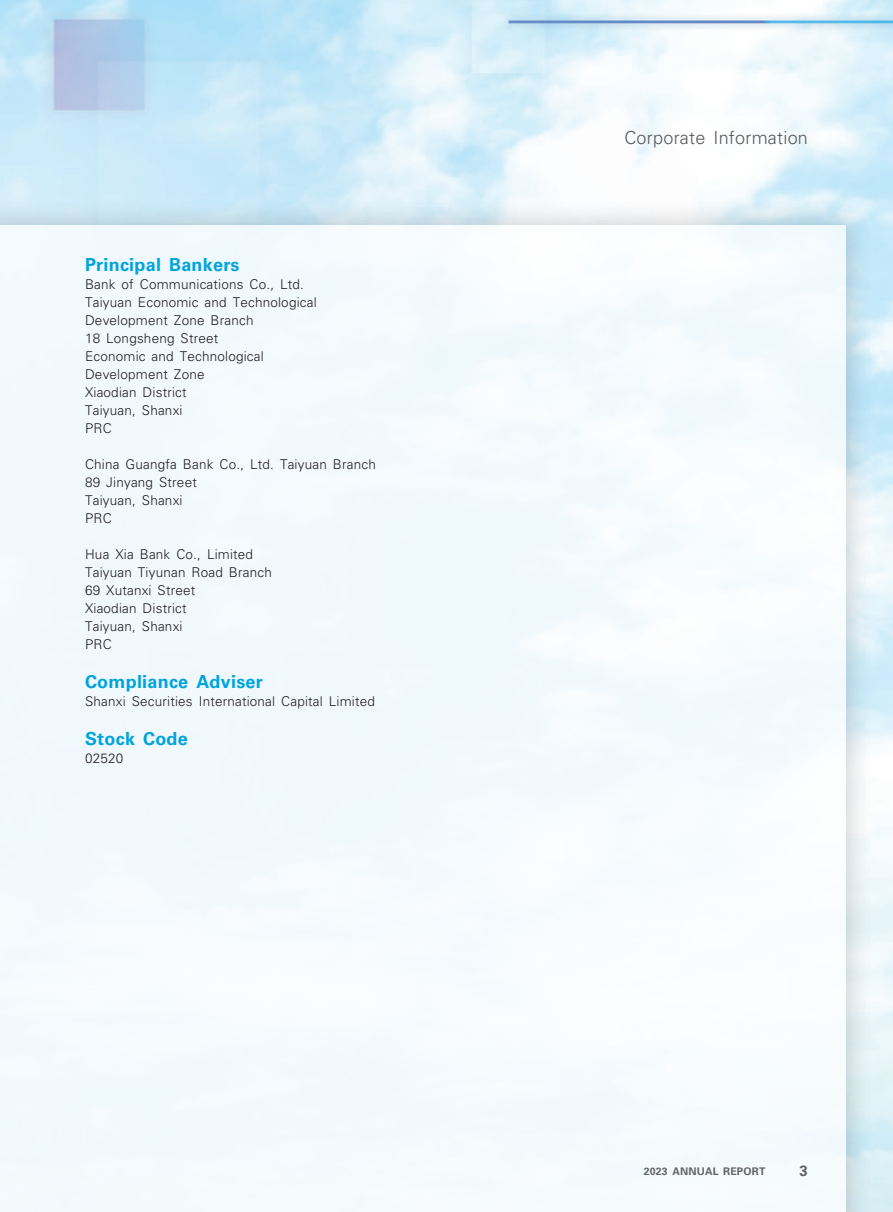
<style>
.page{position:relative;width:893px;height:1212px;background:#fff}
.page>*{position:absolute;margin:0;border:0;box-sizing:border-box;transform-origin:0 0}
._03_H1{font:700 18px "Univers LT Std";letter-spacing:.015em;color:#00a4dc}
.t1{font:300 18px "Univers LT Std";letter-spacing:.015em;color:#57585a}
.t2{font:700 15px "Univers LT Std";color:#636366}
._01_Body_Text{font:300 13.5px "Univers LT Std";letter-spacing:.015em;color:#231f20}
.t3{font:700 10.5px "Univers LT Std";letter-spacing:.015em;color:#636366}
</style>
<div class="page">
<img style="left:0;top:0;width:893px;height:1212px">
<div style="left:0;top:197px;width:875px;height:1015px;background:#231f20;opacity:.25"></div>
<div style="left:0;top:225px;width:846px;height:987px;background:#f3fafd"></div>
<p class="_03_H1" style="left:85px;top:254px;width:156px">Principal Bankers</p>
<p class="_01_Body_Text" style="left:85px;top:276px;width:220px">Bank of Communications Co., Ltd.</p>
<p class="_01_Body_Text" style="left:85px;top:294px;width:233px">Taiyuan Economic and Technological</p>
<p class="_01_Body_Text" style="left:85px;top:312px;width:170px">Development Zone Branch</p>
<p class="_01_Body_Text" style="left:85px;top:330px;width:135px">18 Longsheng Street</p>
<p class="_01_Body_Text" style="left:85px;top:348px;width:180px">Economic and Technological</p>
<p class="_01_Body_Text" style="left:85px;top:366px;width:121px">Development Zone</p>
<p class="_01_Body_Text" style="left:85px;top:384px;width:103px">Xiaodian District</p>
<p class="_01_Body_Text" style="left:85px;top:402px;width:99px">Taiyuan, Shanxi</p>
<p class="_01_Body_Text" style="left:85px;top:420px;width:28px">PRC</p>
<p class="_01_Body_Text" style="left:85px;top:456px;width:292px">China Guangfa Bank Co., Ltd. Taiyuan Branch</p>
<p class="_01_Body_Text" style="left:85px;top:474px;width:113px">89 Jinyang Street</p>
<p class="_01_Body_Text" style="left:85px;top:492px;width:99px">Taiyuan, Shanxi</p>
<p class="_01_Body_Text" style="left:85px;top:510px;width:28px">PRC</p>
<p class="_01_Body_Text" style="left:85px;top:546px;width:170px">Hua Xia Bank Co., Limited</p>
<p class="_01_Body_Text" style="left:85px;top:564px;width:188px">Taiyuan Tiyunan Road Branch</p>
<p class="_01_Body_Text" style="left:85px;top:582px;width:112px">69 Xutanxi Street</p>
<p class="_01_Body_Text" style="left:85px;top:600px;width:103px">Xiaodian District</p>
<p class="_01_Body_Text" style="left:85px;top:618px;width:99px">Taiyuan, Shanxi</p>
<p class="_01_Body_Text" style="left:85px;top:636px;width:28px">PRC</p>
<p class="_03_H1" style="left:85px;top:671px;width:179px">Compliance Adviser</p>
<p class="_01_Body_Text" style="left:85px;top:693px;width:291px">Shanxi Securities International Capital Limited</p>
<p class="_03_H1" style="left:85px;top:728px;width:104px">Stock Code</p>
<p class="_01_Body_Text" style="left:85px;top:750px;width:40px">02520</p>
<h1 class="t1" style="left:624px;top:126px;width:185px">Corporate Information</h1>
<p class="t3" style="left:644px;top:1165px;width:123px">2023 ANNUAL REPORT</p>
<p class="t2" style="left:800px;top:1162px;width:10px">3</p>
</div>
